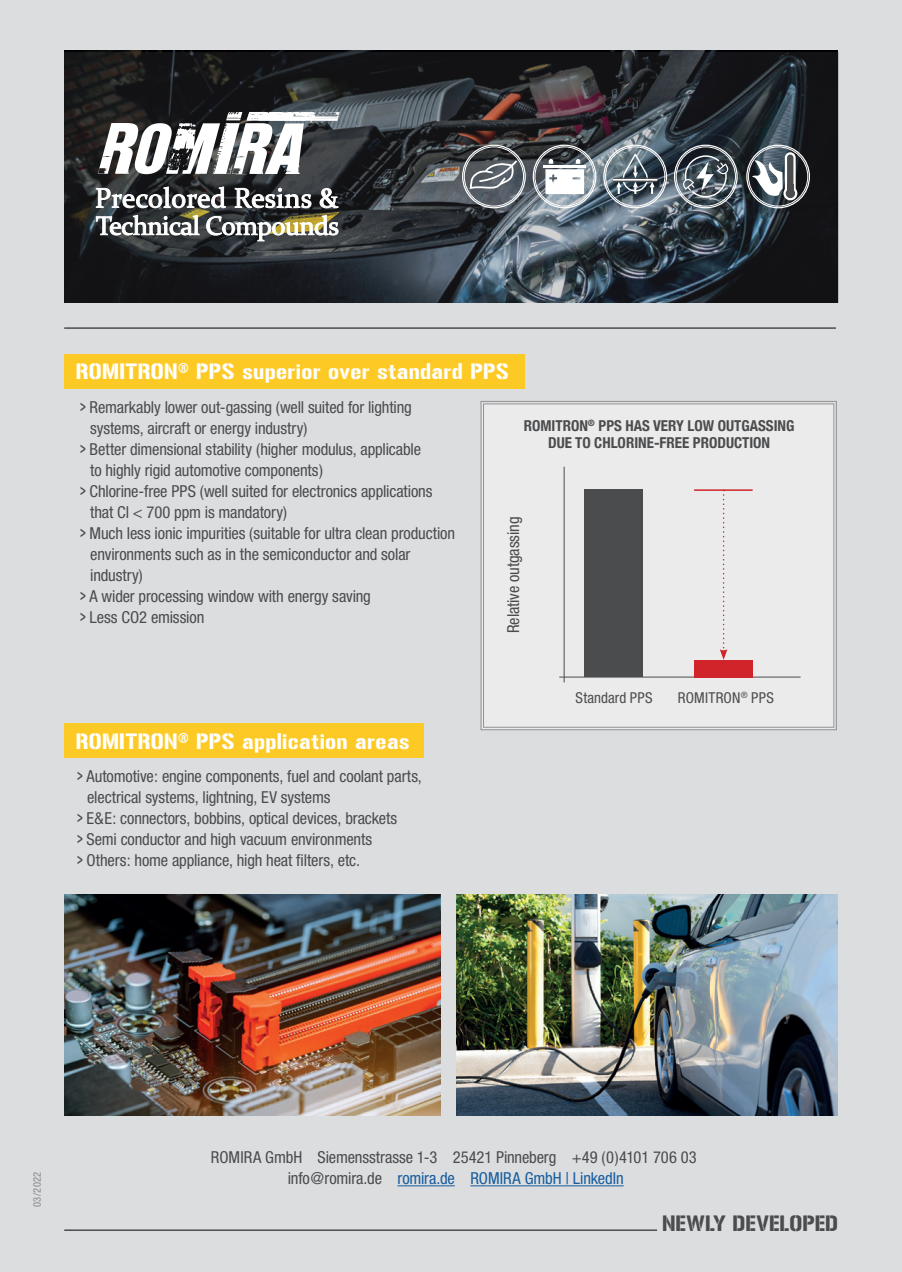
<style>
.page{position:relative;width:902px;height:1272px;background:#fff}
.page>*{position:absolute;margin:0;border:0;box-sizing:border-box;transform-origin:0 0}
.t1{font:19.5px "Gunplay";letter-spacing:.025em;color:#fff}
.t2{font:19.5px "Gunplay";letter-spacing:.005em;color:#4b4c4d}
.t3{font:condensed 16.5px/21px "Helvetica Neue";letter-spacing:-.01em;color:#4b4c4d;text-align:center}
.t4{font:700 condensed 15px/17px "Helvetica Neue";color:#4b4c4d;text-align:center}
.t5{font:condensed 15px "Helvetica Neue";letter-spacing:.015em;color:#4b4c4d}
.t6{font:condensed 10.5px "Helvetica Neue";letter-spacing:.03em;color:#86888b}
.s1{font-family:"Gunplay";font-stretch:normal}
.s2{color:#175d9e}
</style>
<div class="page">
<div style="left:0;top:0;width:901px;height:1271px;background:#dcdddf"></div>
<svg style="left:64px;top:52px;width:774px;height:250px;background:#2f3339"></svg>
<hr style="left:64px;top:327px;width:771px;height:2px;background:#4b4c4d">
<div style="left:480px;top:401px;width:356px;height:329px;background:#ebebec"></div>
<hr style="left:563px;top:466px;width:1px;height:216px;background:#4b4c4d">
<hr style="left:559px;top:676px;width:241px;height:1px;background:#4b4c4d">
<div style="left:584px;top:489px;width:59px;height:188px;background:#4b4c4d"></div>
<div style="left:694px;top:660px;width:58px;height:17px;background:#d1232a"></div>
<hr style="left:694px;top:489px;width:58px;height:2px;background:#d1232a">
<svg style="left:719px;top:489px;width:8px;height:171px"></svg>
<div style="left:64px;top:354px;width:460px;height:35px;background:#fdca25"></div>
<svg style="left:96px;top:215px;width:242px;height:26px;background:#787971"></svg>
<svg style="left:96px;top:186px;width:242px;height:22px;background:#717274"></svg>
<svg style="left:98px;top:112px;width:241px;height:62px;background:#969798"></svg>
<div style="left:64px;top:723px;width:359px;height:34px;background:#fdca25"></div>
<img style="left:64px;top:894px;width:377px;height:221px">
<img style="left:456px;top:894px;width:381px;height:221px">
<div style="left:746px;top:145px;width:64px;height:63px;border:1px solid #fff;border-radius:50%"></div>
<div style="left:748px;top:147px;width:59px;height:59px;border:1px solid #fff;border-radius:50%"></div>
<svg style="left:752px;top:160px;width:30px;height:37px"></svg>
<svg style="left:785px;top:153px;width:9px;height:40px"></svg>
<div style="left:784px;top:152px;width:11px;height:42px;border:2px solid #fff;border-radius:4px"></div>
<svg style="left:784px;top:187px;width:12px;height:12px"></svg>
<div style="left:783px;top:186px;width:14px;height:14px;border:2px solid #fff;border-radius:50%"></div>
<div style="left:787px;top:184px;width:6px;height:8px;background:#4b4c4d"></div>
<div style="left:462px;top:145px;width:63px;height:63px;border:1px solid #fff;border-radius:50%"></div>
<div style="left:464px;top:147px;width:59px;height:59px;border:1px solid #fff;border-radius:50%"></div>
<svg style="left:469px;top:159px;width:49px;height:31px;background:#72787e"></svg>
<div style="left:674px;top:145px;width:63px;height:63px;border:1px solid #fff;border-radius:50%"></div>
<div style="left:676px;top:147px;width:59px;height:59px;border:1px solid #fff;border-radius:50%"></div>
<svg style="left:680px;top:155px;width:50px;height:43px;background:#656f76"></svg>
<div style="left:532px;top:145px;width:64px;height:63px;border:1px solid #fff;border-radius:50%"></div>
<div style="left:534px;top:147px;width:60px;height:59px;border:1px solid #fff;border-radius:50%"></div>
<hr style="left:543px;top:165px;width:42px;height:3px;background:#fff">
<svg style="left:545px;top:159px;width:39px;height:35px"></svg>
<div style="left:561px;top:172px;width:9px;height:14px;background:#fff;border-radius:50%"></div>
<div style="left:603px;top:145px;width:64px;height:63px;border:1px solid #fff;border-radius:50%"></div>
<div style="left:605px;top:147px;width:60px;height:59px;border:1px solid #fff;border-radius:50%"></div>
<hr style="left:613px;top:179px;width:44px;height:2px;background:#fff">
<hr style="left:613px;top:178px;width:44px;height:1px;background:#4b4c4d">
<hr style="left:613px;top:181px;width:44px;height:1px;background:#4b4c4d">
<svg style="left:616px;top:152px;width:38px;height:42px;background:#69767f"></svg>
<hr style="left:64px;top:1229px;width:593px;height:1px;background:#4b4c4d">
<hr style="left:397px;top:1185px;width:58px;height:1px;background:#175d9e">
<hr style="left:470px;top:1185px;width:153px;height:1px;background:#175d9e">
<p class="t1" style="left:76px;top:360px;width:434px">ROMITRON® PPS superior over standard PPS</p>
<p class="t3" style="left:80px;top:397px;width:333px"><span class="s1">&gt;</span> Remarkably lower out-gassing (well suited for lighting</p>
<p class="t3" style="left:90px;top:418px;width:219px">systems, aircraft or energy industry)</p>
<p class="t3" style="left:80px;top:439px;width:343px"><span class="s1">&gt;</span> Better dimensional stability (higher modulus, applicable</p>
<p class="t3" style="left:90px;top:460px;width:234px">to highly rigid automotive components)</p>
<p class="t3" style="left:80px;top:481px;width:354px"><span class="s1">&gt;</span> Chlorine-free PPS (well suited for electronics applications</p>
<p class="t3" style="left:90px;top:502px;width:198px">that Cl &lt; 700 ppm is mandatory)</p>
<p class="t3" style="left:80px;top:523px;width:377px"><span class="s1">&gt;</span> Much less ionic impurities (suitable for ultra clean production</p>
<p class="t3" style="left:90px;top:544px;width:321px">environments such as in the semiconductor and solar</p>
<p class="t3" style="left:90px;top:565px;width:54px">industry)</p>
<p class="t3" style="left:80px;top:586px;width:292px"><span class="s1">&gt;</span> A wider processing window with energy saving</p>
<p class="t3" style="left:80px;top:607px;width:126px"><span class="s1">&gt;</span> Less CO2 emission</p>
<p class="t1" style="left:76px;top:729px;width:335px">ROMITRON® PPS application areas</p>
<p class="t3" style="left:77px;top:765px;width:347px"><span class="s1">&gt;</span> Automotive: engine components, fuel and coolant parts,</p>
<p class="t3" style="left:87px;top:786px;width:245px">electrical systems, lightning, EV systems</p>
<p class="t3" style="left:77px;top:807px;width:322px"><span class="s1">&gt;</span> E&amp;E: connectors, bobbins, optical devices, brackets</p>
<p class="t3" style="left:77px;top:828px;width:297px"><span class="s1">&gt;</span> Semi conductor and high vacuum environments</p>
<p class="t3" style="left:77px;top:849px;width:285px"><span class="s1">&gt;</span> Others: home appliance, high heat filters, etc.</p>
<p class="t4" style="left:523px;top:416px;width:272px">ROMITRON<sup>®</sup> PPS HAS VERY LOW OUTGASSING<br>DUE TO CHLORINE-FREE PRODUCTION</p>
<p class="t3" style="left:502px;top:633px;width:118px;rotate:-90deg">Relative outgassing</p>
<p class="t5" style="left:575px;top:689px;width:78px">Standard PPS</p>
<p class="t5" style="left:677px;top:689px;width:98px">ROMITRON<sup>®</sup> PPS</p>
<p class="t6" style="left:31px;top:1206px;width:37px;rotate:-90deg">03/2022</p>
<p class="t3" style="left:211px;top:1146px;width:487px">ROMIRA GmbH Siemensstrasse 1-3 25421 Pinneberg +49 (0)4101 706 03 info@romira.de <span class="s2">romira.de ROMIRA GmbH | LinkedIn</span></p>
<p class="t2" style="left:662px;top:1211px;width:177px">NEWLY DEVELOPED</p>
</div>
